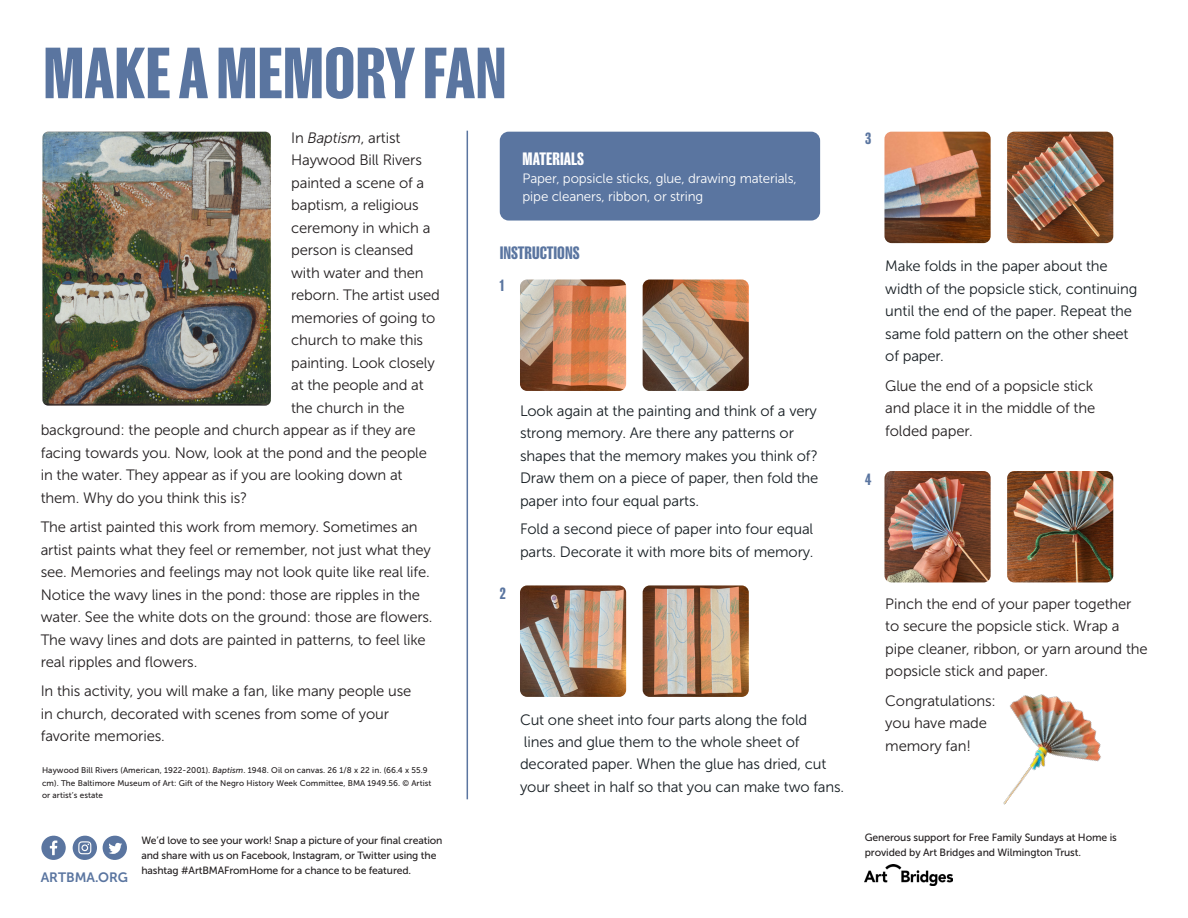
<style>
.page{position:relative;width:1188px;height:918px;background:#fff}
.page>*{position:absolute;margin:0;border:0;box-sizing:border-box;transform-origin:0 0}
.Headline{font:600 66.45px "Caslon Doric Condensed";color:#5a75a0}
.Subheader{font:600 16.5px "Caslon Doric Condensed";color:#5a75a0}
.Subheader-2{font:600 16.5px "Caslon Doric Condensed";color:#fff}
.Body_Copy{font:15px/22.5px "Museo Sans 300";letter-spacing:-.01em;color:#231f20}
.Body_Copy-2{font:15px/22.5px "Museo Sans 300";letter-spacing:-.01em;color:#171e23}
.Body_Copy-3{font:600 15px "Caslon Doric Condensed";color:#5a75a0}
.Subheader-3{font:13.5px/18px "Museo Sans 300";letter-spacing:-.01em;color:#fff}
.ARTBMA_ORG{font:13.5px "Museo Sans 700";color:#5a75a0}
.Social_Call{font:10.5px/15px "Museo Sans 500";letter-spacing:-.01em;color:#231f20}
.Image_Caption{font:8.25px/12.8px "Museo Sans 500";letter-spacing:.01em;color:#231f20}
.s1{font-style:italic}
</style>
<div class="page">
<svg style="left:41px;top:836px;width:25px;height:24px"></svg>
<svg style="left:73px;top:836px;width:54px;height:24px"></svg>
<img style="left:865px;top:865px;width:87px;height:20px">
<img style="left:42px;top:132px;width:229px;height:274px">
<div style="left:500px;top:132px;width:320px;height:89px;background:#5a75a0;border-radius:9px"></div>
<hr style="left:467px;top:131px;width:1px;height:668px;background:#5a75a0">
<img style="left:520px;top:585px;width:106px;height:112px">
<img style="left:520px;top:280px;width:106px;height:111px">
<img style="left:643px;top:585px;width:106px;height:112px">
<img style="left:643px;top:280px;width:106px;height:111px">
<img style="left:884px;top:132px;width:107px;height:111px">
<img style="left:884px;top:471px;width:107px;height:111px">
<img style="left:1007px;top:132px;width:106px;height:111px">
<img style="left:1007px;top:471px;width:106px;height:111px">
<img style="left:1003px;top:694px;width:98px;height:111px">
<p class="Headline" style="left:43px;top:36px;width:465px">MAKE A MEMORY FAN</p>
<p class="Body_Copy" style="left:291px;top:127px;width:111px">In <span class="s1">Baptism</span>, artist</p>
<p class="Body_Copy" style="left:291px;top:149px;width:132px">Haywood Bill Rivers</p>
<p class="Body_Copy" style="left:291px;top:172px;width:135px">painted a scene of a</p>
<p class="Body_Copy" style="left:291px;top:194px;width:129px">baptism, a religious</p>
<p class="Body_Copy" style="left:291px;top:217px;width:141px">ceremony in which a</p>
<p class="Body_Copy" style="left:291px;top:239px;width:124px">person is cleansed</p>
<p class="Body_Copy" style="left:291px;top:262px;width:134px">with water and then</p>
<p class="Body_Copy" style="left:291px;top:284px;width:150px">reborn. The artist used</p>
<p class="Body_Copy" style="left:291px;top:307px;width:146px">memories of going to</p>
<p class="Body_Copy" style="left:291px;top:329px;width:134px">church to make this</p>
<p class="Body_Copy" style="left:291px;top:352px;width:145px">painting. Look closely</p>
<p class="Body_Copy" style="left:291px;top:374px;width:134px">at the people and at</p>
<p class="Body_Copy" style="left:291px;top:397px;width:115px">the church in the</p>
<p class="Body_Copy" style="left:41px;top:419px;width:377px">background: the people and church appear as if they are</p>
<p class="Body_Copy" style="left:41px;top:442px;width:388px">facing towards you. Now, look at the pond and the people</p>
<p class="Body_Copy" style="left:41px;top:464px;width:363px">in the water. They appear as if you are looking down at</p>
<p class="Body_Copy" style="left:41px;top:487px;width:208px">them. Why do you think this is?</p>
<p class="Body_Copy" style="left:41px;top:516px;width:393px">The artist painted this work from memory. Sometimes an artist paints what they feel or remember, not just what they see. Memories and feelings may not look quite like real life.<br>Notice the wavy lines in the pond: those are ripples in the water. See the white dots on the ground: those are flowers.<br>The wavy lines and dots are painted in patterns, to feel like real ripples and flowers.</p>
<p class="Body_Copy" style="left:41px;top:680px;width:372px">In this activity, you will make a fan, like many people use in church, decorated with scenes from some of your favorite memories.</p>
<p class="Image_Caption" style="left:42px;top:764px;width:391px">Haywood Bill Rivers (American, 1922-2001). <span class="s1">Baptism</span>. 1948. Oil on canvas. 26 1/8 x 22 in. (66.4 x 55.9 cm). The Baltimore Museum of Art: Gift of the Negro History Week Committee, BMA 1949.56. © Artist or artist’s estate</p>
<p class="Subheader-2" style="left:523px;top:149px;width:63px">MATERIALS</p>
<p class="Subheader-3" style="left:523px;top:169px;width:276px">Paper, popsicle sticks, glue, drawing materials, pipe cleaners, ribbon, or string</p>
<p class="Subheader" style="left:500px;top:243px;width:81px">INSTRUCTIONS</p>
<p class="Body_Copy-3" style="left:500px;top:277px;width:6px">1</p>
<p class="Body_Copy-3" style="left:500px;top:585px;width:7px">2</p>
<p class="Body_Copy-2" style="left:520px;top:399px;width:300px">Look again at the painting and think of a very strong memory. Are there any patterns or shapes that the memory makes you think of?<br>Draw them on a piece of paper, then fold the paper into four equal parts.</p>
<p class="Body_Copy-2" style="left:520px;top:518px;width:295px">Fold a second piece of paper into four equal parts. Decorate it with more bits of memory.</p>
<p class="Body_Copy-2" style="left:520px;top:709px;width:326px">Cut one sheet into four parts along the fold<br>lines and glue them to the whole sheet of decorated paper. When the glue has dried, cut your sheet in half so that you can make two fans.</p>
<p class="Body_Copy-3" style="left:865px;top:130px;width:8px">3</p>
<p class="Body_Copy-3" style="left:865px;top:471px;width:8px">4</p>
<p class="Body_Copy-2" style="left:885px;top:255px;width:254px">Make folds in the paper about the width of the popsicle stick, continuing until the end of the paper. Repeat the same fold pattern on the other sheet of paper.</p>
<p class="Body_Copy" style="left:885px;top:374px;width:212px">Glue the end of a popsicle stick and place it in the middle of the folded paper.</p>
<p class="Body_Copy" style="left:885px;top:593px;width:264px">Pinch the end of your paper together to secure the popsicle stick. Wrap a pipe cleaner, ribbon, or yarn around the popsicle stick and paper.</p>
<p class="Body_Copy" style="left:885px;top:689px;width:112px">Congratulations: you have made memory fan!</p>
<p class="ARTBMA_ORG" style="left:41px;top:870px;width:89px">ARTBMA.ORG</p>
<p class="Social_Call" style="left:141px;top:833px;width:303px">We’d love to see your work! Snap a picture of your final creation and share with us on Facebook, Instagram, or Twitter using the hashtag #ArtBMAFromHome for a chance to be featured.</p>
<p class="Social_Call" style="left:865px;top:829px;width:254px">Generous support for Free Family Sundays at Home is provided by Art Bridges and Wilmington Trust.</p>
</div>
